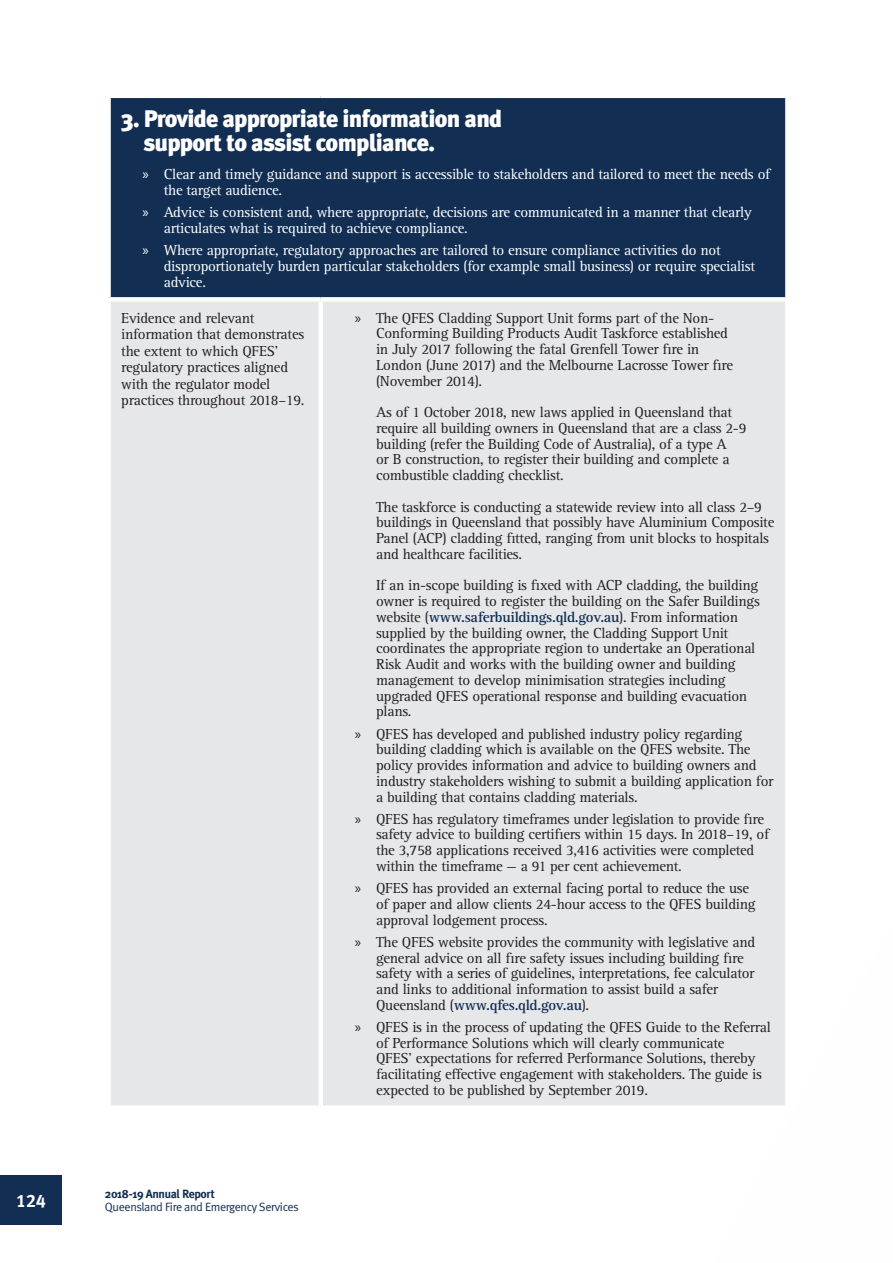
<style>
.page{position:relative;width:893px;height:1263px;background:#fff}
.page>*{position:absolute;margin:0;border:0;box-sizing:border-box;transform-origin:0 0}
.t1{font:900 24px/24px "Meta Plus";letter-spacing:-.03em;color:#fff}
.t2{font:18px "Meta Bold LF";color:#fff}
.t3{font:15px/15.8px "Rotis Serif";letter-spacing:-.02em;color:#231f20}
.t4{font:15px/15.8px "Rotis Serif";letter-spacing:-.02em;color:#fff}
.t5{font:12px "Meta Normal";letter-spacing:-.03em;color:#122e53}
.t6{font:700 12px "Meta Plus";letter-spacing:-.03em;color:#122e53}
.s1{font-family:"Myriad Pro"}
.s2{font-weight:700;color:#122e53}
</style>
<div class="page">
<div style="left:109px;top:96px;width:678px;height:203px;background:#122e53"></div>
<div style="left:111px;top:302px;width:674px;height:803px;background:#e6e7e9"></div>
<hr style="left:106px;top:94px;width:215px;height:4px;background:#fff">
<div style="left:106px;top:98px;width:5px;height:199px;background:#fff"></div>
<hr style="left:321px;top:94px;width:469px;height:4px;background:#fff">
<div style="left:785px;top:98px;width:5px;height:199px;background:#fff"></div>
<div style="left:106px;top:297px;width:215px;height:5px;background:#fff"></div>
<div style="left:321px;top:297px;width:469px;height:5px;background:#fff"></div>
<hr style="left:319px;top:302px;width:4px;height:803px;background:#fff">
<div style="left:0;top:1175px;width:62px;height:50px;background:#122e53"></div>
<h1 class="t1" style="left:143px;top:106px;width:360px;text-indent:-22px">3. Provide appropriate information and support to assist compliance.</h1>
<p class="t4" style="left:164px;top:167px;width:608px;text-indent:-21px"><span class="s1">»</span> Clear and timely guidance and support is accessible to stakeholders and tailored to meet the needs of the target audience.</p>
<p class="t4" style="left:164px;top:205px;width:590px;text-indent:-21px"><span class="s1">»</span> Advice is consistent and, where appropriate, decisions are communicated in a manner that clearly articulates what is required to achieve compliance.</p>
<p class="t4" style="left:164px;top:243px;width:593px;text-indent:-21px"><span class="s1">»</span> Where appropriate, regulatory approaches are tailored to ensure compliance activities do not disproportionately burden particular stakeholders (for example small business) or require specialist advice.</p>
<p class="t3" style="left:121px;top:310px;width:185px;line-height:16.5px">Evidence and relevant information that demonstrates the extent to which QFES’ regulatory practices aligned with the regulator model practices throughout 2018–19.</p>
<p class="t3" style="left:376px;top:310px;width:359px;text-indent:-21px"><span class="s1">»</span> The QFES Cladding Support Unit forms part of the Non-Conforming Building Products Audit Taskforce established in July 2017 following the fatal Grenfell Tower fire in London (June 2017) and the Melbourne Lacrosse Tower fire (November 2014).</p>
<p class="t3" style="left:376px;top:405px;width:372px">As of 1 October 2018, new laws applied in Queensland that require all building owners in Queensland that are a class 2-9 building (refer the Building Code of Australia), of a type A<br>or B construction, to register their building and complete a combustible cladding checklist.</p>
<p class="t3" style="left:376px;top:499px;width:400px">The taskforce is conducting a statewide review into all class 2–9 buildings in Queensland that possibly have Aluminium Composite Panel (ACP) cladding fitted, ranging from unit blocks to hospitals and healthcare facilities.</p>
<p class="t3" style="left:376px;top:578px;width:385px">If an in-scope building is fixed with ACP cladding, the building owner is required to register the building on the Safer Buildings website (<span class="s2">www.saferbuildings.qld.gov.au</span>). From information supplied by the building owner, the Cladding Support Unit coordinates the appropriate region to undertake an Operational Risk Audit and works with the building owner and building management to develop minimisation strategies including upgraded QFES operational response and building evacuation plans.</p>
<p class="t3" style="left:376px;top:726px;width:399px;text-indent:-21px"><span class="s1">»</span> QFES has developed and published industry policy regarding building cladding which is available on the QFES website. The policy provides information and advice to building owners and industry stakeholders wishing to submit a building application for a building that contains cladding materials.</p>
<p class="t3" style="left:376px;top:811px;width:394px;text-indent:-21px"><span class="s1">»</span> QFES has regulatory timeframes under legislation to provide fire safety advice to building certifiers within 15 days. In 2018–19, of the 3,758 applications received 3,416 activities were completed within the timeframe — a 91 per cent achievement.</p>
<p class="t3" style="left:376px;top:881px;width:381px;text-indent:-21px"><span class="s1">»</span> QFES has provided an external facing portal to reduce the use of paper and allow clients 24-hour access to the QFES building approval lodgement process.</p>
<p class="t3" style="left:376px;top:934px;width:381px;text-indent:-21px"><span class="s1">»</span> The QFES website provides the community with legislative and general advice on all fire safety issues including building fire safety with a series of guidelines, interpretations, fee calculator and links to additional information to assist build a safer Queensland (<span class="s2">www.qfes.qld.gov.au</span>).</p>
<p class="t3" style="left:376px;top:1019px;width:396px;text-indent:-21px"><span class="s1">»</span> QFES is in the process of updating the QFES Guide to the Referral of Performance Solutions which will clearly communicate<br>QFES’ expectations for referred Performance Solutions, thereby facilitating effective engagement with stakeholders. The guide is expected to be published by September 2019.</p>
<p class="t2" style="left:16px;top:1189px;width:31px">124</p>
<p class="t6" style="left:105px;top:1187px;width:111px">2018-19 Annual Report</p>
<p class="t5" style="left:105px;top:1200px;width:196px">Queensland Fire and Emergency Services</p>
</div>
